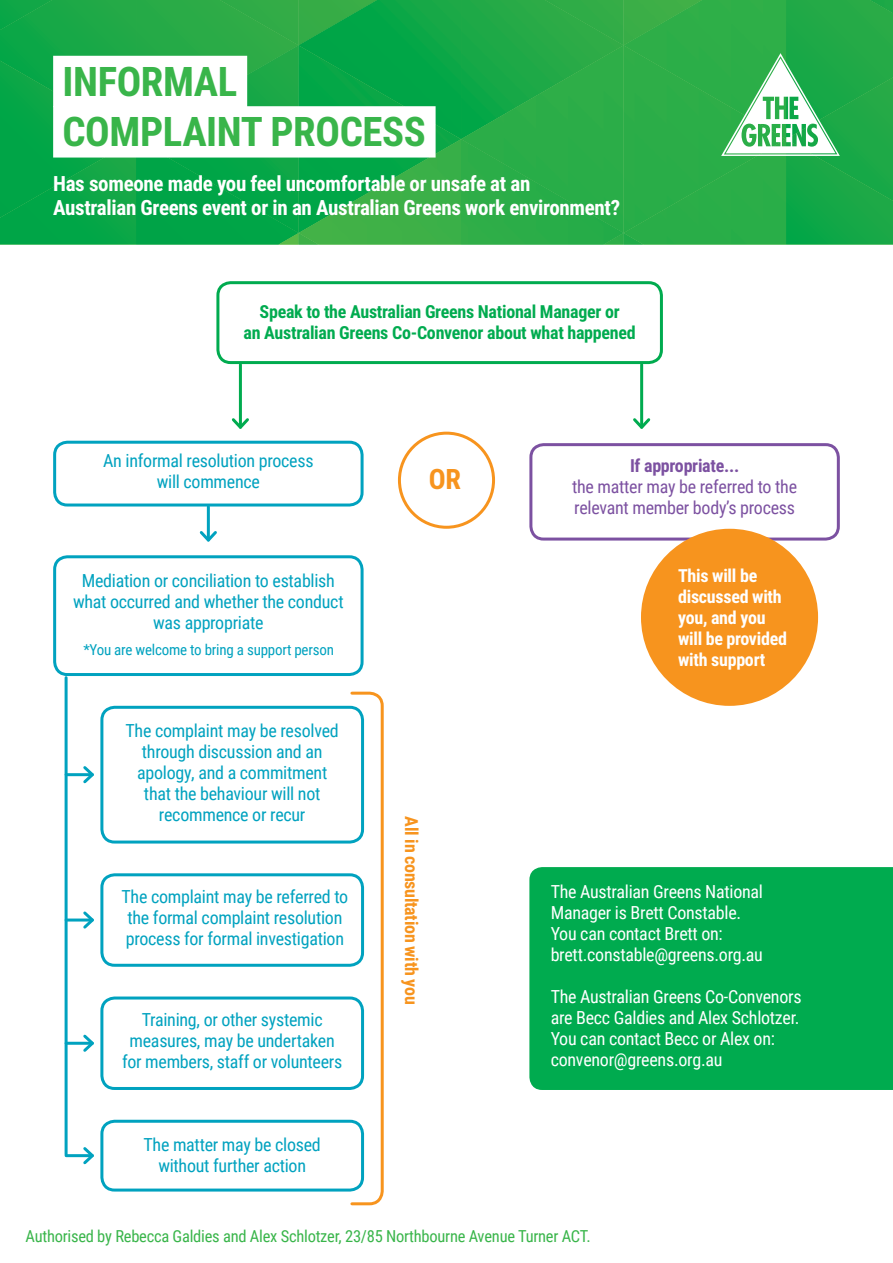
<style>
.page{position:relative;width:893px;height:1263px;background:#fff}
.page>*{position:absolute;margin:0;border:0;box-sizing:border-box;transform-origin:0 0}
.t1{font:700 40.8px/50.4px "Roboto Condensed";letter-spacing:-.01em;color:#39b54a}
.t2{font:700 28.2px "Roboto Condensed";color:#f7941e}
.t3{font:700 21px/24px "Roboto Condensed";letter-spacing:-.015em;color:#fff}
.t4{font:18px/21px "Roboto Condensed";letter-spacing:-.015em;color:#00a2bf;text-align:center}
.t5{font:18px/21px "Roboto Condensed";letter-spacing:-.015em;color:#fff}
.t6{font:700 18px/21px "Roboto Condensed";letter-spacing:-.015em;color:#00ab4f;text-align:center}
.t7{font:700 18px/21px "Roboto Condensed";letter-spacing:-.015em;color:#fff}
.t8{font:18px/21px "Roboto Condensed";letter-spacing:-.015em;color:#7c51a1}
.t9{font:700 18px "Roboto Condensed";letter-spacing:-.015em;color:#f7941e}
.t10{font:700 18px "Roboto Condensed";letter-spacing:-.015em;color:#7c51a1}
.t11{font:16.5px "Roboto Condensed";letter-spacing:-.015em;color:#39b54a}
.t12{font:15px "Roboto Condensed";letter-spacing:-.015em;color:#00a2bf}
</style>
<div class="page">
<div style="left:529px;top:867px;width:364px;height:223px;background:#00ab4f"></div>
<svg style="left:0;top:0;width:893px;height:244px;background:#21ab4b"></svg>
<div style="left:53px;top:56px;width:194px;height:51px;background:#fff"></div>
<div style="left:53px;top:106px;width:383px;height:52px;background:#fff"></div>
<div style="left:216px;top:281px;width:447px;height:83px;border:3px solid #00ab4f;border-radius:13px"></div>
<div style="left:53px;top:441px;width:311px;height:65px;border:3px solid #00a2bf;border-radius:13px"></div>
<div style="left:53px;top:555px;width:311px;height:121px;border:3px solid #00a2bf;border-radius:13px"></div>
<div style="left:529px;top:443px;width:311px;height:98px;border:3px solid #7c51a1;border-radius:13px"></div>
<div style="left:100px;top:873px;width:264px;height:94px;border:3px solid #00a2bf;border-radius:13px"></div>
<div style="left:100px;top:706px;width:264px;height:137px;border:3px solid #00a2bf;border-radius:13px"></div>
<div style="left:100px;top:996px;width:264px;height:94px;border:3px solid #00a2bf;border-radius:13px"></div>
<div style="left:100px;top:1120px;width:264px;height:71px;border:3px solid #00a2bf;border-radius:13px"></div>
<hr style="left:65px;top:678px;width:3px;height:476px;background:#00a2bf">
<hr style="left:66px;top:773px;width:26px;height:3px;background:#00a2bf">
<svg style="left:81px;top:766px;width:13px;height:18px"></svg>
<hr style="left:239px;top:365px;width:3px;height:62px;background:#00ab4f">
<svg style="left:231px;top:415px;width:18px;height:14px"></svg>
<hr style="left:207px;top:507px;width:3px;height:33px;background:#00a2bf">
<svg style="left:199px;top:528px;width:18px;height:14px"></svg>
<hr style="left:640px;top:365px;width:3px;height:62px;background:#00ab4f">
<svg style="left:633px;top:415px;width:18px;height:14px"></svg>
<hr style="left:66px;top:918px;width:26px;height:3px;background:#00a2bf">
<svg style="left:81px;top:911px;width:13px;height:18px"></svg>
<hr style="left:66px;top:1042px;width:26px;height:3px;background:#00a2bf">
<svg style="left:81px;top:1034px;width:13px;height:18px"></svg>
<hr style="left:66px;top:1154px;width:26px;height:3px;background:#00a2bf">
<svg style="left:81px;top:1147px;width:13px;height:18px"></svg>
<svg style="left:349px;top:691px;width:35px;height:515px"></svg>
<div style="left:641px;top:529px;width:177px;height:177px;background:#f7941e;border-radius:50%"></div>
<div style="left:398px;top:432px;width:97px;height:97px;border:3px solid #f7941e;border-radius:50%"></div>
<h1 class="t1" style="left:62px;top:55px;width:365px">INFORMAL<br>COMPLAINT PROCESS</h1>
<p class="t3" style="left:53px;top:170px;width:568px">Has someone made you feel uncomfortable or unsafe at an<br>Australian Greens event or in an Australian Greens work environment?</p>
<p class="t6" style="left:244px;top:300px;width:394px">Speak to the Australian Greens National Manager or<br>an Australian Greens Co-Convenor about what happened</p>
<p class="t4" style="left:103px;top:450px;width:212px">An informal resolution process will commence</p>
<p class="t4" style="left:73px;top:569px;width:272px">Mediation or conciliation to establish what occurred and whether the conduct was appropriate</p>
<p class="t12" style="left:83px;top:639px;width:252px">*You are welcome to bring a support person</p>
<p class="t4" style="left:126px;top:719px;width:215px">The complaint may be resolved through discussion and an apology, and a commitment that the behaviour will not recommence or recur</p>
<p class="t4" style="left:122px;top:885px;width:228px;text-align:left">The complaint may be referred to the formal complaint resolution process for formal investigation</p>
<p class="t4" style="left:122px;top:1009px;width:222px">Training, or other systemic measures, may be undertaken for members, staff or volunteers</p>
<p class="t4" style="left:143px;top:1133px;width:179px">The matter may be closed without further action</p>
<h2 class="t2" style="left:429px;top:459px;width:34px">OR</h2>
<p class="t9" style="left:424px;top:816px;width:190px;rotate:90deg">All in consultation with you</p>
<p class="t10" style="left:630px;top:453px;width:111px">If appropriate...</p>
<p class="t8" style="left:572px;top:475px;width:227px">the matter may be referred to the relevant member body’s process</p>
<p class="t7" style="left:678px;top:564px;width:110px">This will be discussed with you, and you will be provided with support</p>
<p class="t5" style="left:551px;top:881px;width:214px">The Australian Greens National<br>Manager is Brett Constable.<br>You can contact Brett on: brett.constable@greens.org.au</p>
<p class="t5" style="left:551px;top:986px;width:252px">The Australian Greens Co-Convenors are Becc Galdies and Alex Schlotzer.<br>You can contact Becc or Alex on: convenor@greens.org.au</p>
<p class="t11" style="left:26px;top:1224px;width:567px">Authorised by Rebecca Galdies and Alex Schlotzer, 23/85 Northbourne Avenue Turner ACT.</p>
</div>
